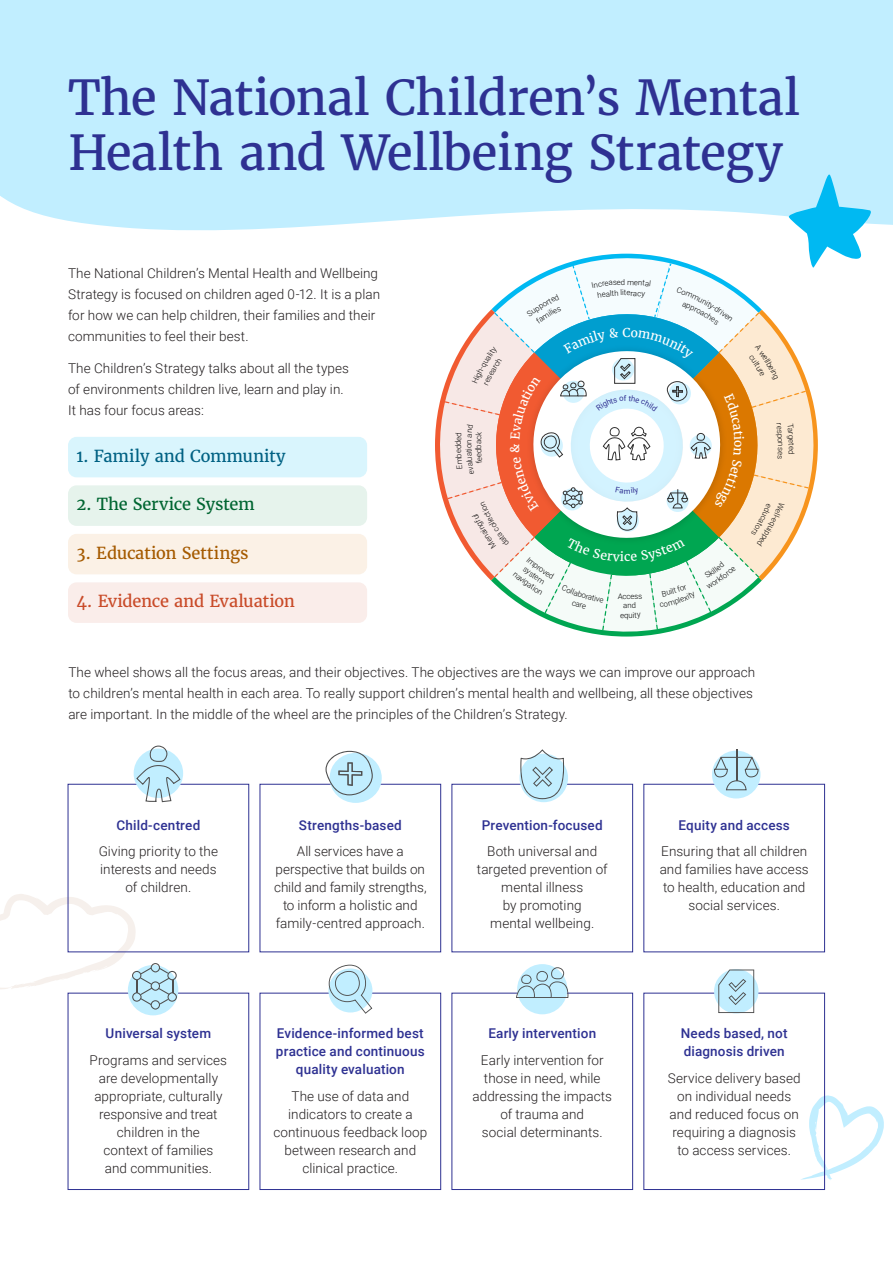
<style>
.page{position:relative;width:893px;height:1263px;background:#fff}
.page>*{position:absolute;margin:0;border:0;box-sizing:border-box;transform-origin:0 0}
.t1{font:48px/55.5px "Merriweather";letter-spacing:-.02em;color:#2e3192}
.H4_BURNT_ORANGE_SHAD{font:16.5px "Merriweather";letter-spacing:-.02em;color:#c94b29}
.H4_CYAN_SHADE{font:16.5px "Merriweather";letter-spacing:-.01em;color:#006183}
.H4_ORANGE_SHADE{font:16.5px "Merriweather";letter-spacing:-.01em;color:#a55a00}
.H4_GREEN_SHADE{font:16.5px "Merriweather";letter-spacing:-.01em;color:#006531}
.Body{font:300 13.5px/18px "Roboto";letter-spacing:.005em;color:#231f20;text-align:center}
.Body-2{font:500 13.5px/18px "Roboto";letter-spacing:.015em;color:#2e3192;text-align:center}
.t2{font:12.3px "Merriweather";color:#fff}
.t3{font:300 7.8px "Roboto";color:#000}
</style>
<div class="page">
<div style="left:0;top:0;width:893px;height:231px;background:#c1eeff"></div>
<svg style="left:585px;top:632px;width:83px;height:4px"></svg>
<div style="left:68px;top:437px;width:299px;height:40px;background:#d9f5fd;border-radius:9px"></div>
<div style="left:68px;top:485px;width:299px;height:41px;background:#e6f3ec;border-radius:9px"></div>
<div style="left:68px;top:534px;width:299px;height:40px;background:#fbf1e6;border-radius:9px"></div>
<div style="left:68px;top:582px;width:299px;height:41px;background:#faedea;border-radius:9px"></div>
<svg style="left:259px;top:751px;width:182px;height:202px"></svg>
<svg style="left:712px;top:751px;width:48px;height:47px"></svg>
<hr style="left:736px;top:749px;width:1px;height:32px;background:#4f4f4f">
<svg style="left:643px;top:757px;width:182px;height:196px"></svg>
<svg style="left:451px;top:749px;width:182px;height:204px"></svg>
<svg style="left:0;top:745px;width:249px;height:445px"></svg>
<svg style="left:259px;top:965px;width:182px;height:225px"></svg>
<div style="left:517px;top:964px;width:50px;height:50px;background:#c1eeff;border-radius:50%"></div>
<svg style="left:451px;top:967px;width:182px;height:223px"></svg>
<svg style="left:643px;top:969px;width:241px;height:221px"></svg>
<svg style="left:437px;top:170px;width:439px;height:462px"></svg>
<h1 class="t1" style="left:68px;top:70px;width:734px">The National Children’s Mental<br>Health and Wellbeing Strategy</h1>
<p class="Body" style="left:68px;top:262px;width:314px;line-height:21px;text-align:left">The National Children’s Mental Health and Wellbeing Strategy is focused on children aged 0-12. It is a plan for how we can help children, their families and their communities to feel their best.</p>
<p class="Body" style="left:68px;top:357px;width:283px;line-height:21px;text-align:left">The Children’s Strategy talks about all the types of environments children live, learn and play in.<br>It has four focus areas:</p>
<p class="H4_CYAN_SHADE" style="left:77px;top:445px;width:211px">1. Family and Community</p>
<p class="H4_GREEN_SHADE" style="left:77px;top:494px;width:180px">2. The Service System</p>
<p class="H4_ORANGE_SHADE" style="left:77px;top:542px;width:173px">3. Education Settings</p>
<p class="H4_BURNT_ORANGE_SHAD" style="left:77px;top:591px;width:220px">4. Evidence and Evaluation</p>
<p class="t3" style="left:463px;top:448px;width:6px;rotate:-90deg">o</p>
<p class="t3" style="left:473px;top:448px;width:6px;rotate:-90deg">b</p>
<p class="t3" style="left:624px;top:287px;width:4px">t</p>
<p class="t2" style="left:622px;top:325px;width:10px">C</p>
<p class="t3" style="left:627px;top:591px;width:6px">c</p>
<p class="t3" style="left:624px;top:609px;width:6px">q</p>
<p class="Body" style="left:68px;top:661px;width:688px;line-height:21px;text-align:left">The wheel shows all the focus areas, and their objectives. The objectives are the ways we can improve our approach to children’s mental health in each area. To really support children’s mental health and wellbeing, all these objectives are important. In the middle of the wheel are the principles of the Children’s Strategy.</p>
<p class="t3" style="left:797px;top:446px;width:6px;rotate:90deg">e</p>
<p class="Body-2" style="left:116px;top:815px;width:85px">Child-centred</p>
<p class="Body" style="left:99px;top:842px;width:121px">Giving priority to the interests and needs of children.</p>
<p class="Body-2" style="left:106px;top:1024px;width:107px">Universal system</p>
<p class="Body" style="left:90px;top:1050px;width:139px">Programs and services are developmentally appropriate, culturally responsive and treat children in the<br>context of families<br>and communities.</p>
<p class="Body-2" style="left:299px;top:815px;width:104px">Strengths-based</p>
<p class="Body" style="left:274px;top:842px;width:154px">All services have a perspective that builds on child and family strengths, to inform a holistic and family-centred approach.</p>
<p class="Body-2" style="left:276px;top:1024px;width:150px">Evidence-informed best practice and continuous quality evaluation</p>
<p class="Body" style="left:273px;top:1086px;width:155px">The use of data and indicators to create a continuous feedback loop between research and clinical practice.</p>
<p class="Body-2" style="left:482px;top:815px;width:122px">Prevention-focused</p>
<p class="Body" style="left:477px;top:842px;width:132px">Both universal and targeted prevention of mental illness<br>by promoting<br>mental wellbeing.</p>
<p class="Body-2" style="left:488px;top:1024px;width:109px">Early intervention</p>
<p class="Body" style="left:473px;top:1050px;width:141px">Early intervention for those in need, while addressing the impacts of trauma and<br>social determinants.</p>
<p class="Body-2" style="left:678px;top:815px;width:113px">Equity and access</p>
<p class="Body" style="left:660px;top:842px;width:151px">Ensuring that all children and families have access to health, education and social services.</p>
<p class="Body-2" style="left:681px;top:1024px;width:108px;text-align:left">Needs based, not diagnosis driven</p>
<p class="Body" style="left:668px;top:1068px;width:134px">Service delivery based on individual needs and reduced focus on requiring a diagnosis to access services.</p>
</div>
